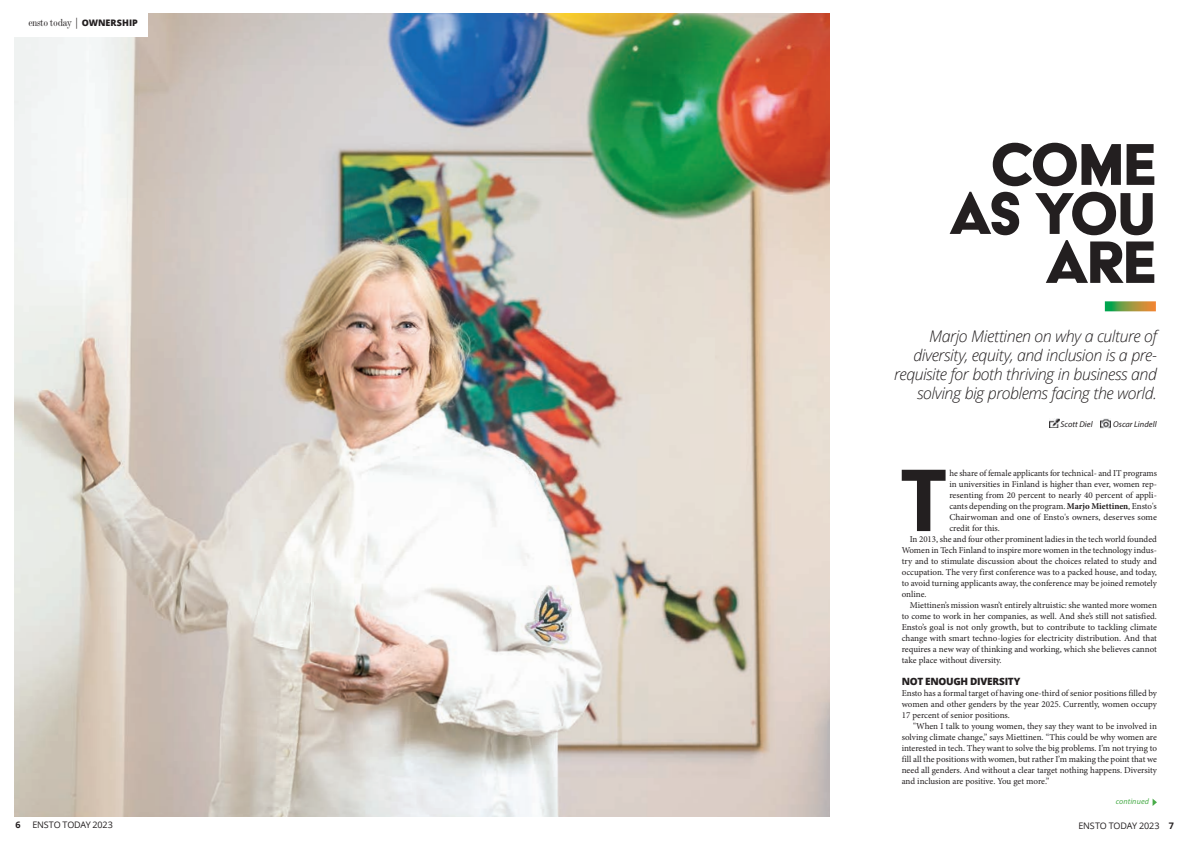
<style>
.page{position:relative;width:1191px;height:842px;background:#fff}
.page>*{position:absolute;margin:0;border:0;box-sizing:border-box;transform-origin:0 0}
.t1{font:700 87.5px "Kohinoor Devanagari";color:#231f20}
.t2{font:69px "Acier BAT Text Solid";color:#231f20}
.t3{font:68px/49px "Acier BAT Text Solid";letter-spacing:-.05em;color:#231f20;text-align:center}
.t4{font:italic 300 16px/19px "Open Sans";letter-spacing:-.03em;color:#231f20;text-align:right}
.t5{font:condensed 11px "Modern MT Std";letter-spacing:-.025em;color:#231f20}
.t6{font:800 10px "Open Sans";letter-spacing:-.025em;color:#231f20}
.t7{font:9px/11px "Minion Pro";letter-spacing:-.005em;color:#231f20;text-align:justify}
.t8{font:9px "Open Sans";letter-spacing:-.02em;color:#231f20}
.t9{font:700 9px "Open Sans";color:#231f20}
.t10{font:italic 8.4px "Myriad Pro";letter-spacing:.005em;color:#231f20}
.t11{font:italic 8px "Myriad Pro";letter-spacing:.015em;color:#4aac4a}
.s1{font-family:"Open Sans";font-weight:800;font-stretch:normal;font-size:9px}
.s2{font-weight:700}
</style>
<div class="page">
<img style="left:14px;top:14px;width:816px;height:802px">
<div style="left:0;top:12px;width:147px;height:25px;background:#fff"></div>
<svg style="left:1049px;top:418px;width:10px;height:10px"></svg>
<svg style="left:1100px;top:419px;width:10px;height:10px"></svg>
<svg style="left:1104px;top:301px;width:51px;height:10px"></svg>
<svg style="left:1152px;top:798px;width:5px;height:8px"></svg>
<p class="t5" style="left:28px;top:16px;width:111px">ensto today | <span class="s1">OWNERSHIP</span></p>
<h3 class="t3" style="left:948px;top:139px;width:209px">COME<br>AS YOU</h3>
<h2 class="t2" style="left:1044px;top:226px;width:113px">ARE</h2>
<h3 class="t4" style="left:894px;top:326px;width:264px">Marjo Miettinen on why a culture of diversity, equity, and inclusion is a pre&shy;requisite for both thriving in business and solving big problems facing the world.</h3>
<p class="t10" style="left:1060px;top:419px;width:34px">Scott Diel</p>
<p class="t10" style="left:1113px;top:419px;width:45px">Oscar Lindell</p>
<h1 class="t1" style="left:901px;top:422px;width:46px">T</h1>
<p class="t7" style="left:949px;top:468px;width:209px">he share of female applicants for technical- and IT programs</p>
<p class="t7" style="left:949px;top:479px;width:209px">in universities in Finland is higher than ever, women rep-</p>
<p class="t7" style="left:949px;top:490px;width:209px">resenting from 20 percent to nearly 40 percent of appli-</p>
<p class="t7" style="left:949px;top:501px;width:209px">cants depending on the program. <span class="s2">Marjo Miettinen</span>, Ensto's</p>
<p class="t7" style="left:949px;top:512px;width:209px">Chairwoman and one of Ensto's owners, deserves some</p>
<p class="t7" style="left:949px;top:523px;width:52px">credit for this.</p>
<p class="t7" style="left:909px;top:534px;width:249px">In 2013, she and four other prominent ladies in the tech world founded</p>
<p class="t7" style="left:901px;top:545px;width:257px">Women in Tech Finland to inspire more women in the technology indus-</p>
<p class="t7" style="left:901px;top:556px;width:257px">try and to stimulate discussion about the choices related to study and</p>
<p class="t7" style="left:901px;top:567px;width:257px">occupation. The very first conference was to a packed house, and today,</p>
<p class="t7" style="left:901px;top:578px;width:257px">to avoid turning applicants away, the conference may be joined remotely</p>
<p class="t7" style="left:901px;top:589px;width:26px">online.</p>
<p class="t7" style="left:910px;top:600px;width:248px">Miettinen’s mission wasn’t entirely altruistic: she wanted more women</p>
<p class="t7" style="left:901px;top:611px;width:257px">to come to work in her companies, as well. And she’s still not satisfied.</p>
<p class="t7" style="left:901px;top:622px;width:257px">Ensto’s goal is not only growth, but to contribute to tackling climate</p>
<p class="t7" style="left:901px;top:633px;width:257px">change with smart techno-logies for electricity distribution. And that</p>
<p class="t7" style="left:901px;top:644px;width:257px">requires a new way of thinking and working, which she believes cannot</p>
<p class="t7" style="left:901px;top:655px;width:101px">take place without diversity.</p>
<p class="t6" style="left:901px;top:674px;width:120px">NOT ENOUGH DIVERSITY</p>
<p class="t7" style="left:901px;top:688px;width:257px">Ensto has a formal target of having one-third of senior positions filled by women and other genders by the year 2025. Currently, women occupy 17 percent of senior positions.</p>
<p class="t7" style="left:901px;top:721px;width:257px;text-indent:11px">"When I talk to young women, they say they want to be involved in solving climate change,” says Miettinen. “This could be why women are interested in tech. They want to solve the big problems. I’m not trying to fill all the positions with women, but rather I’m making the point that we need all genders. And without a clear target nothing happens. Diversity and inclusion are positive. You get more.”</p>
<p class="t11" style="left:1115px;top:797px;width:35px">continued</p>
<p class="t9" style="left:16px;top:818px;width:7px">6</p>
<p class="t8" style="left:32px;top:818px;width:82px">ENSTO TODAY 2023</p>
<p class="t8" style="left:1078px;top:819px;width:97px">ENSTO TODAY 2023 <span class="s2">7</span></p>
</div>
